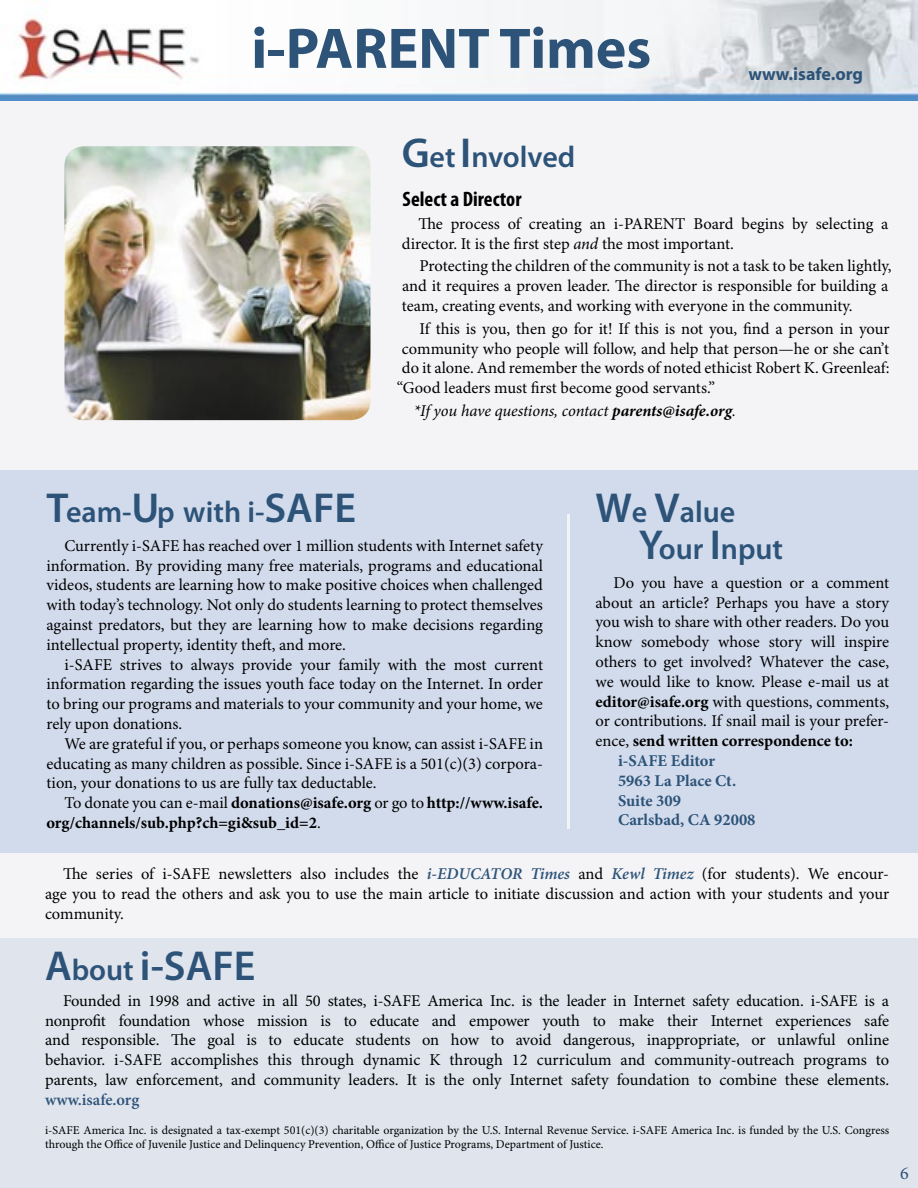
<style>
.page{position:relative;width:918px;height:1188px;background:#fff}
.page>*{position:absolute;margin:0;border:0;box-sizing:border-box;transform-origin:0 0}
.t1{font:700 57.75px "Myriad";color:#2d5378}
.t2{font:600 42px "Myriad Pro";color:#2d5378}
.t3{font:600 30px/36.9px "Myriad Pro";color:#2d5378}
.t4{font:700 condensed 21px "Myriad Pro";color:#000}
.t5{font:700 18px "Myriad";color:#2d5378}
.t6{font:18px "Minion Pro";color:#2d5378}
.t7{font:16.5px/19.8px "Minion Pro";letter-spacing:-.005em;color:#000;text-align:justify}
.t8{font:700 16.5px/19.8px "Minion Pro";color:#000}
.t9{font:700 16.5px "Minion Pro";color:#2d5378}
.t10{font:italic 16.5px "Minion Pro";letter-spacing:-.01em;color:#000}
.t11{font:600 16.5px "Minion Pro";color:#2d5378}
.t12{font:12px/14.4px "Minion Pro";color:#000}
.s1{font-size:42px}
.s2{font-style:italic}
.s3{font-weight:700}
.s4{font-weight:400}
.s5{font-weight:600;font-style:italic;color:#2d5378}
.s6{font-size:30px}
</style>
<div class="page">
<img style="left:0;top:0;width:918px;height:101px">
<div style="left:0;top:938px;width:918px;height:250px;background:#dfe4ed"></div>
<div style="left:0;top:846px;width:918px;height:92px;background:#f4f4f6"></div>
<div style="left:0;top:101px;width:918px;height:443px;background:#f4f4f6"></div>
<div style="left:0;top:470px;width:918px;height:383px;background:#d2dbec"></div>
<img style="left:65px;top:146px;width:305px;height:274px">
<hr style="left:567px;top:514px;width:3px;height:316px;background:#f4f4f6">
<h1 class="t1" style="left:251px;top:19px;width:401px">i-PARENT Times</h1>
<p class="t5" style="left:748px;top:64px;width:116px">www.isafe.org</p>
<h3 class="t3" style="left:402px;top:139px;width:175px"><span class="s1">G</span>et <span class="s1">I</span>nvolved</h3>
<p class="t4" style="left:403px;top:187px;width:120px">Select a Director</p>
<p class="t7" style="left:402px;top:214px;width:488px;text-indent:16px">The process of creating an i-PARENT Board begins by selecting a director. It is the first step <span class="s2">and</span> the most important.</p>
<p class="t7" style="left:402px;top:257px;width:491px;text-align:left;text-indent:18px">Protecting the children of the community is not a task to be taken lightly, and it requires a proven leader. The director is responsible for building a team, creating events, and working with everyone in the community.</p>
<p class="t7" style="left:420px;top:319px;width:472px">If this is you, then go for it! If this is not you, find a person in your</p>
<p class="t7" style="left:402px;top:339px;width:489px">community who people will follow, and help that person—he or she can’t</p>
<p class="t7" style="left:402px;top:359px;width:489px">do it alone. And remember the words of noted ethicist Robert K. Greenleaf:</p>
<p class="t7" style="left:397px;top:379px;width:320px">“Good leaders must first become good servants.”</p>
<p class="t10" style="left:414px;top:401px;width:324px">*If you have questions, contact <span class="s3">parents@isafe.org</span>.</p>
<h3 class="t3" style="left:47px;top:494px;width:311px"><span class="s1">T</span>eam-<span class="s1">U</span>p with i-<span class="s1">SAFE</span></h3>
<p class="t7" style="left:47px;top:536px;width:498px;text-indent:18px">Currently i-SAFE has reached over 1 million students with Internet safety information. By providing many free materials, programs and educational videos, students are learning how to make positive choices when challenged with today’s technology. Not only do students learning to protect themselves against predators, but they are learning how to make decisions regarding intellectual property, identity theft, and more.</p>
<p class="t7" style="left:47px;top:655px;width:498px;text-indent:18px">i-SAFE strives to always provide your family with the most current information regarding the issues youth face today on the Internet. In order to bring our programs and materials to your community and your home, we rely upon donations.</p>
<p class="t7" style="left:47px;top:734px;width:498px;text-indent:18px">We are grateful if you, or perhaps someone you know, can assist i-SAFE in educating as many children as possible. Since i-SAFE is a 501(c)(3) corpora&shy;tion, your donations to us are fully tax deductable.</p>
<p class="t8" style="left:46px;top:794px;width:498px;text-indent:18px"><span class="s4">To donate you can e-mail</span> donations@isafe.org <span class="s4">or go to</span> http://www.isafe. org/channels/sub.php?ch=gi&amp;sub_id=2<span class="s4">.</span></p>
<h3 class="t3" style="left:639px;top:494px;width:146px;text-indent:-43px"><span class="s1">W</span>e <span class="s1">V</span>alue<br><span class="s1">Y</span>our <span class="s1">I</span>nput</h3>
<p class="t7" style="left:614px;top:573px;width:277px">Do you have a question or a comment</p>
<p class="t7" style="left:596px;top:593px;width:295px">about an article? Perhaps you have a story</p>
<p class="t7" style="left:596px;top:613px;width:295px">you wish to share with other readers. Do you</p>
<p class="t7" style="left:596px;top:633px;width:295px">know somebody whose story will inspire</p>
<p class="t7" style="left:596px;top:652px;width:295px">others to get involved? Whatever the case,</p>
<p class="t7" style="left:596px;top:672px;width:295px">we would like to know. Please e-mail us at</p>
<p class="t7" style="left:596px;top:692px;width:295px"><span class="s3">editor@isafe.org</span> with questions, comments,</p>
<p class="t7" style="left:596px;top:712px;width:295px">or contributions. If snail mail is your prefer-</p>
<p class="t8" style="left:596px;top:732px;width:259px"><span class="s4">ence,</span> send written correspondence to:</p>
<p class="t9" style="left:618px;top:751px;width:99px">i-SAFE Editor</p>
<p class="t9" style="left:618px;top:771px;width:120px">5963 La Place Ct.</p>
<p class="t9" style="left:618px;top:790px;width:65px">Suite 309</p>
<p class="t9" style="left:618px;top:810px;width:139px">Carlsbad, CA 92008</p>
<p class="t7" style="left:45px;top:865px;width:846px;text-indent:18px">The series of i-SAFE newsletters also includes the <span class="s5">i-EDUCATOR Times</span> and <span class="s5">Kewl Timez</span> (for students). We encour&shy;age you to read the others and ask you to use the main article to initiate discussion and action with your students and your community.</p>
<h2 class="t2" style="left:45px;top:943px;width:212px">A<span class="s6">bout</span> i-SAFE</h2>
<p class="t7" style="left:45px;top:991px;width:846px;text-indent:18px">Founded in 1998 and active in all 50 states, i-SAFE America Inc. is the leader in Internet safety education. i-SAFE is a nonprofit foundation whose mission is to educate and empower youth to make their Internet experiences safe and responsible. The goal is to educate students on how to avoid dangerous, inappropriate, or unlawful online behavior. i-SAFE accomplishes this through dynamic K through 12 curriculum and community-outreach programs to parents, law enforcement, and community leaders. It is the only Internet safety foundation to combine these elements.</p>
<p class="t11" style="left:45px;top:1090px;width:96px">www.isafe.org</p>
<p class="t12" style="left:45px;top:1123px;width:846px">i-SAFE America Inc. is designated a tax-exempt 501(c)(3) charitable organization by the U.S. Internal Revenue Service. i-SAFE America Inc. is funded by the U.S. Congress through the Office of Juvenile Justice and Delinquency Prevention, Office of Justice Programs, Department of Justice.</p>
<p class="t6" style="left:900px;top:1163px;width:10px">6</p>
</div>
